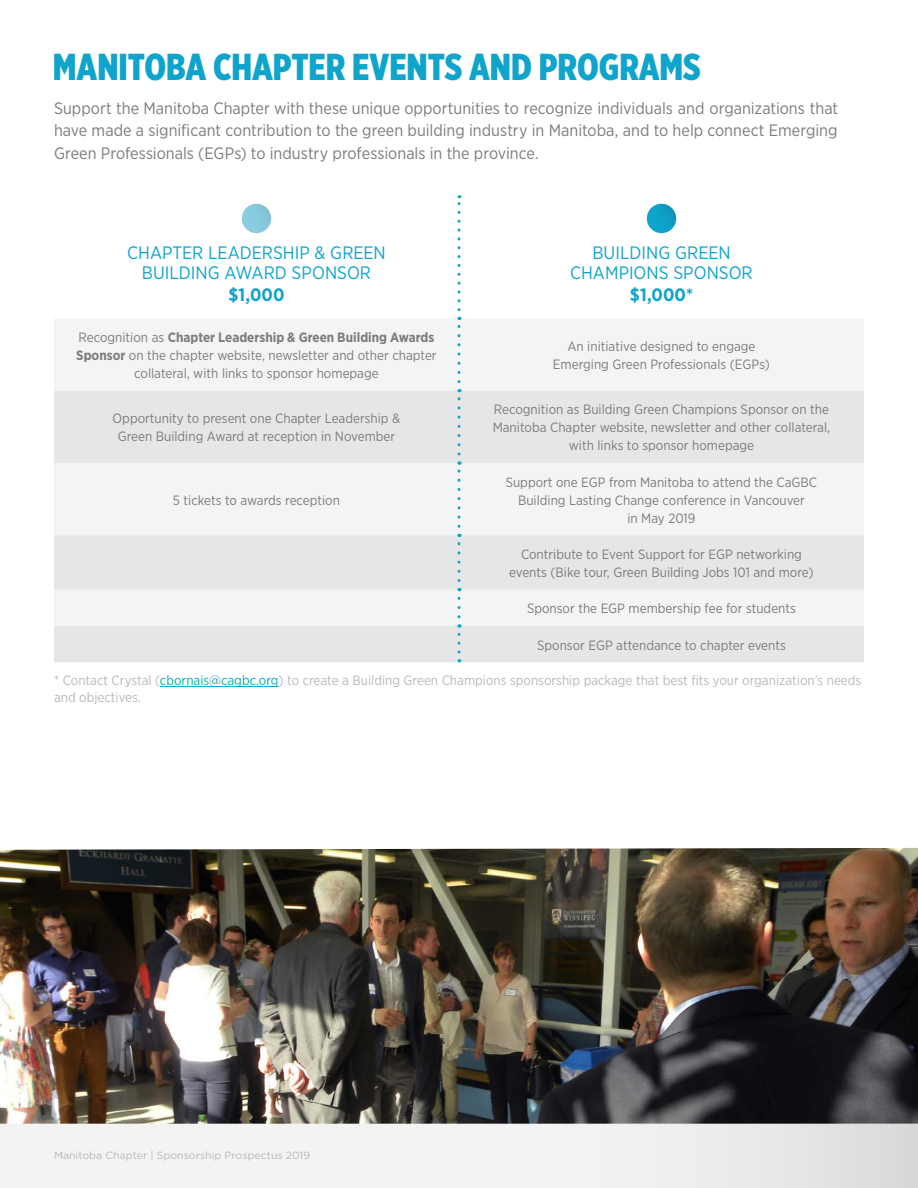
<style>
.page{position:relative;width:918px;height:1188px;background:#fff}
.page>*{position:absolute;margin:0;border:0;box-sizing:border-box;transform-origin:0 0}
.t1{font:900 37.5px "Gotham X Narrow";color:#0fa4cb}
.t2{font:18px/19.5px "Gotham Narrow";color:#0fa4cb;text-align:center}
.t3{font:700 18px "Gotham Narrow";letter-spacing:.005em;color:#0fa4cb}
.t4{font:16.5px/22.5px "Gotham Narrow";color:#7c7c7c;text-align:justify}
.t5{font:13.5px/18px "Gotham Narrow";color:#7c7c7c;text-align:center}
.t6{font:13.5px/16.5px "Gotham Narrow";color:#b8b9b9}
.t7{font:10.5px "Gotham";color:#b8b9b9}
.s1{font-weight:700}
.s2{color:#0fa4cb}
</style>
<div class="page">
<div style="left:54px;top:318px;width:810px;height:73px;background:#f3f4f5"></div>
<svg style="left:54px;top:391px;width:810px;height:271px;fill:#e5e6e7"></svg>
<svg style="left:458px;top:195px;width:2px;height:115px"></svg>
<svg style="left:458px;top:317px;width:2px;height:65px"></svg>
<svg style="left:458px;top:389px;width:2px;height:65px"></svg>
<svg style="left:458px;top:462px;width:2px;height:64px"></svg>
<svg style="left:458px;top:534px;width:2px;height:47px"></svg>
<svg style="left:458px;top:588px;width:2px;height:29px"></svg>
<svg style="left:458px;top:624px;width:2px;height:28px"></svg>
<div style="left:242px;top:204px;width:29px;height:29px;background:#88cbdf;border-radius:50%"></div>
<svg style="left:647px;top:204px;width:29px;height:29px"></svg>
<hr style="left:160px;top:686px;width:119px;height:1px;background:#0fa4cb">
<div style="left:0;top:1124px;width:918px;height:63px;background:#f3f3f3"></div>
<div style="left:414px;top:1124px;width:504px;height:63px;background:linear-gradient(to right,#f9f9f9,#dedede)"></div>
<img style="left:0;top:848px;width:918px;height:276px">
<h1 class="t1" style="left:53px;top:44px;width:650px">MANITOBA CHAPTER EVENTS AND PROGRAMS</h1>
<p class="t4" style="left:54px;top:97px;width:786px">Support the Manitoba Chapter with these unique opportunities to recognize individuals and organizations that have made a significant contribution to the green building industry in Manitoba, and to help connect Emerging Green Professionals (EGPs) to industry professionals in the province.</p>
<h2 class="t2" style="left:127px;top:243px;width:260px">CHAPTER LEADERSHIP &amp; GREEN<br>BUILDING AWARD SPONSOR</h2>
<h2 class="t3" style="left:228px;top:284px;width:58px">$1,000</h2>
<h2 class="t2" style="left:570px;top:243px;width:184px">BUILDING GREEN<br>CHAMPIONS SPONSOR</h2>
<h2 class="t3" style="left:630px;top:284px;width:65px">$1,000*</h2>
<p class="t5" style="left:76px;top:328px;width:362px">Recognition as <span class="s1">Chapter Leadership &amp; Green Building Awards<br>Sponsor</span> on the chapter website, newsletter and other chapter collateral, with links to sponsor homepage</p>
<p class="t5" style="left:553px;top:337px;width:219px">An initiative designed to engage<br>Emerging Green Professionals (EGPs)</p>
<p class="t5" style="left:113px;top:409px;width:289px">Opportunity to present one Chapter Leadership &amp;<br>Green Building Award at reception in November</p>
<p class="t5" style="left:493px;top:400px;width:339px">Recognition as Building Green Champions Sponsor on the<br>Manitoba Chapter website, newsletter and other collateral, with links to sponsor homepage</p>
<p class="t5" style="left:173px;top:491px;width:169px">5 tickets to awards reception</p>
<p class="t5" style="left:506px;top:473px;width:313px">Support one EGP from Manitoba to attend the CaGBC<br>Building Lasting Change conference in Vancouver<br>in May 2019</p>
<p class="t5" style="left:509px;top:545px;width:306px">Contribute to Event Support for EGP networking events (Bike tour, Green Building Jobs 101 and more)</p>
<p class="t5" style="left:527px;top:599px;width:270px">Sponsor the EGP membership fee for students</p>
<p class="t5" style="left:537px;top:635px;width:250px">Sponsor EGP attendance to chapter events</p>
<p class="t6" style="left:54px;top:672px;width:809px">* Contact Crystal (<span class="s2">cbornais@cagbc.org</span>) to create a Building Green Champions sponsorship package that best fits your organization’s needs and objectives.</p>
<p class="t7" style="left:54px;top:1149px;width:258px">Manitoba Chapter | Sponsorship Prospectus 2019</p>
</div>
